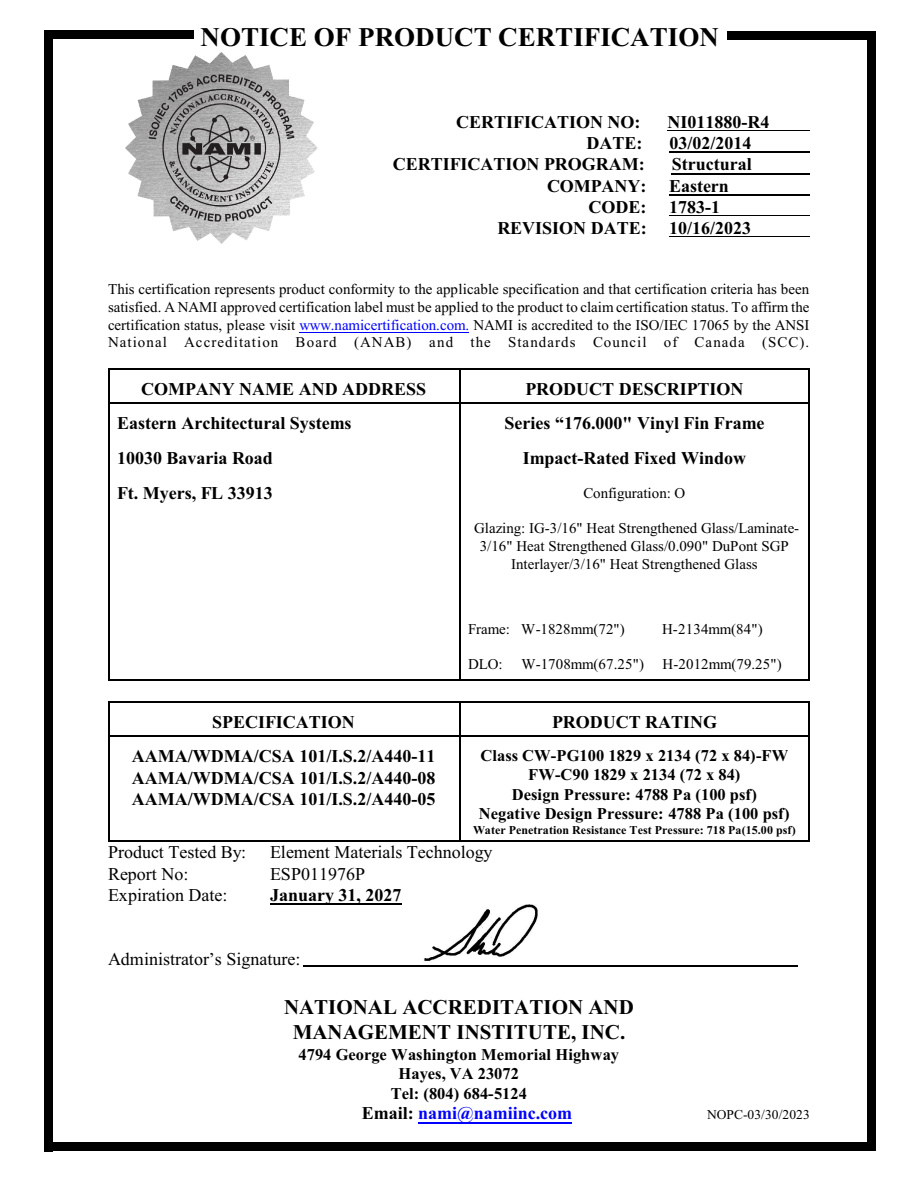
<style>
.page{position:relative;width:918px;height:1188px;background:#fff}
.page>*{position:absolute;margin:0;border:0;box-sizing:border-box;transform-origin:0 0}
.t1{font:700 27px "Times New Roman";color:#000}
.t2{font:700 21px/24.9px "Times New Roman";color:#000;text-align:center}
.t3{font:700 18px/21.3px "Times New Roman";color:#000;text-align:justify}
.t4{font:18px "Times New Roman";color:#000}
.t5{font:700 18px "Times New Roman";color:#00f}
.t6{font:700 16.5px/19.5px "Times New Roman";color:#000;text-align:center}
.t7{font:15px/17.7px "Times New Roman";color:#000;text-align:justify}
.t8{font:13.5px "Times New Roman";letter-spacing:.005em;color:#000}
.t9{font:700 12px "Times New Roman";letter-spacing:.005em;color:#000}
.s1{color:#00f}
.s2{color:#000}
</style>
<div class="page">
<hr style="left:108px;top:369px;width:351px;height:1px;background:#000">
<hr style="left:108px;top:370px;width:1px;height:33px;background:#000">
<hr style="left:108px;top:402px;width:351px;height:1px;background:#000">
<hr style="left:809px;top:369px;width:1px;height:34px;background:#000">
<hr style="left:459px;top:369px;width:351px;height:1px;background:#000">
<hr style="left:459px;top:370px;width:1px;height:33px;background:#000">
<hr style="left:459px;top:402px;width:349px;height:1px;background:#000">
<hr style="left:108px;top:403px;width:1px;height:35px;background:#000">
<hr style="left:809px;top:403px;width:1px;height:35px;background:#000">
<hr style="left:459px;top:403px;width:1px;height:35px;background:#000">
<hr style="left:108px;top:438px;width:1px;height:34px;background:#000">
<hr style="left:809px;top:438px;width:1px;height:34px;background:#000">
<hr style="left:459px;top:438px;width:1px;height:34px;background:#000">
<hr style="left:108px;top:472px;width:1px;height:35px;background:#000">
<hr style="left:809px;top:472px;width:1px;height:35px;background:#000">
<hr style="left:459px;top:472px;width:1px;height:35px;background:#000">
<hr style="left:108px;top:507px;width:1px;height:70px;background:#000">
<hr style="left:809px;top:507px;width:1px;height:70px;background:#000">
<hr style="left:459px;top:507px;width:1px;height:70px;background:#000">
<hr style="left:108px;top:577px;width:1px;height:34px;background:#000">
<hr style="left:809px;top:577px;width:1px;height:34px;background:#000">
<hr style="left:459px;top:577px;width:1px;height:34px;background:#000">
<hr style="left:108px;top:611px;width:1px;height:35px;background:#000">
<hr style="left:809px;top:611px;width:1px;height:35px;background:#000">
<hr style="left:459px;top:611px;width:1px;height:35px;background:#000">
<hr style="left:108px;top:679px;width:351px;height:1px;background:#000">
<hr style="left:108px;top:646px;width:1px;height:33px;background:#000">
<hr style="left:809px;top:646px;width:1px;height:34px;background:#000">
<hr style="left:459px;top:679px;width:351px;height:1px;background:#000">
<hr style="left:459px;top:646px;width:1px;height:33px;background:#000">
<hr style="left:108px;top:702px;width:351px;height:1px;background:#000">
<hr style="left:108px;top:703px;width:1px;height:33px;background:#000">
<hr style="left:108px;top:735px;width:351px;height:1px;background:#000">
<hr style="left:809px;top:702px;width:1px;height:34px;background:#000">
<hr style="left:459px;top:702px;width:351px;height:1px;background:#000">
<hr style="left:459px;top:703px;width:1px;height:33px;background:#000">
<hr style="left:459px;top:735px;width:349px;height:1px;background:#000">
<hr style="left:108px;top:840px;width:351px;height:2px;background:#000">
<hr style="left:108px;top:736px;width:1px;height:104px;background:#000">
<hr style="left:809px;top:736px;width:1px;height:106px;background:#000">
<hr style="left:459px;top:840px;width:351px;height:2px;background:#000">
<hr style="left:459px;top:736px;width:1px;height:104px;background:#000">
<img style="left:125px;top:52px;width:193px;height:192px">
<hr style="left:668px;top:130px;width:142px;height:1px;background:#000">
<hr style="left:669px;top:152px;width:141px;height:1px;background:#000">
<hr style="left:672px;top:173px;width:138px;height:1px;background:#000">
<hr style="left:669px;top:194px;width:141px;height:1px;background:#000">
<hr style="left:669px;top:215px;width:141px;height:1px;background:#000">
<hr style="left:669px;top:236px;width:141px;height:1px;background:#000">
<hr style="left:300px;top:332px;width:169px;height:1px;background:#00f">
<hr style="left:270px;top:904px;width:132px;height:1px;background:#000">
<hr style="left:418px;top:1122px;width:154px;height:1px;background:#00f">
<div style="left:867px;top:32px;width:8px;height:1119px;background:#000"></div>
<div style="left:728px;top:32px;width:147px;height:8px;background:#000"></div>
<div style="left:44px;top:31px;width:9px;height:1120px;background:#000"></div>
<div style="left:44px;top:30px;width:150px;height:9px;background:#000"></div>
<hr style="left:303px;top:965px;width:495px;height:2px;background:#000">
<div style="left:44px;top:1142px;width:831px;height:9px;background:#000"></div>
<img style="left:424px;top:904px;width:114px;height:57px">
<h1 class="t1" style="left:201px;top:28px;width:520px">NOTICE OF PRODUCT CERTIFICATION</h1>
<p class="t3" style="left:456px;top:113px;width:186px">CERTIFICATION NO:</p>
<p class="t3" style="left:668px;top:113px;width:103px">NI011880-R4</p>
<p class="t3" style="left:586px;top:134px;width:57px">DATE:</p>
<p class="t3" style="left:669px;top:134px;width:84px">03/02/2014</p>
<p class="t3" style="left:393px;top:155px;width:254px">CERTIFICATION PROGRAM:</p>
<p class="t3" style="left:672px;top:155px;width:81px">Structural</p>
<p class="t3" style="left:547px;top:177px;width:101px">COMPANY:</p>
<p class="t3" style="left:669px;top:177px;width:61px">Eastern</p>
<p class="t3" style="left:589px;top:198px;width:59px">CODE:</p>
<p class="t3" style="left:669px;top:198px;width:52px">1783-1</p>
<p class="t3" style="left:497px;top:219px;width:151px">REVISION DATE:</p>
<p class="t3" style="left:669px;top:219px;width:84px">10/16/2023</p>
<p class="t7" style="left:108px;top:282px;width:703px">This certification represents product conformity to the applicable specification and that certification criteria has been satisfied. A NAMI approved certification label must be applied to the product to claim certification status. To affirm the certification status, please visit <span class="s1">www.namicertification.com.</span> NAMI is accredited to the ISO/IEC 17065 by the ANSI National Accreditation Board (ANAB) and the Standards Council of Canada (SCC).</p>
<p class="t3" style="left:141px;top:380px;width:287px">COMPANY NAME AND ADDRESS</p>
<p class="t3" style="left:525px;top:380px;width:220px">PRODUCT DESCRIPTION</p>
<p class="t3" style="left:117px;top:415px;width:236px">Eastern Architectural Systems</p>
<p class="t3" style="left:505px;top:415px;width:261px">Series “176.000" Vinyl Fin Frame</p>
<p class="t3" style="left:117px;top:449px;width:158px">10030 Bavaria Road</p>
<p class="t3" style="left:523px;top:449px;width:225px">Impact-Rated Fixed Window</p>
<p class="t3" style="left:117px;top:484px;width:157px">Ft. Myers, FL 33913</p>
<p class="t7" style="left:583px;top:486px;width:104px">Configuration: O</p>
<p class="t7" style="left:474px;top:521px;width:327px;text-align:center">Glazing: IG-3/16" Heat Strengthened Glass/Laminate-<br>3/16" Heat Strengthened Glass/0.090" DuPont SGP<br>Interlayer/3/16" Heat Strengthened Glass</p>
<p class="t7" style="left:468px;top:622px;width:158px">Frame: W-1828mm(72")</p>
<p class="t7" style="left:662px;top:622px;width:102px">H-2134mm(84")</p>
<p class="t7" style="left:468px;top:656px;width:177px">DLO: W-1708mm(67.25")</p>
<p class="t7" style="left:663px;top:656px;width:121px">H-2012mm(79.25")</p>
<p class="t3" style="left:212px;top:713px;width:144px">SPECIFICATION</p>
<p class="t3" style="left:552px;top:713px;width:167px">PRODUCT RATING</p>
<p class="t3" style="left:132px;top:748px;width:305px">AAMA/WDMA/CSA 101/I.S.2/A440-11<br>AAMA/WDMA/CSA 101/I.S.2/A440-08<br>AAMA/WDMA/CSA 101/I.S.2/A440-05</p>
<p class="t6" style="left:479px;top:747px;width:312px">Class CW-PG100 1829 x 2134 (72 x 84)-FW FW-C90 1829 x 2134 (72 x 84)<br>Design Pressure: 4788 Pa (100 psf)<br>Negative Design Pressure: 4788 Pa (100 psf)</p>
<p class="t9" style="left:473px;top:826px;width:324px">Water Penetration Resistance Test Pressure: 718 Pa(15.00 psf)</p>
<p class="t4" style="left:108px;top:846px;width:140px">Product Tested By:</p>
<p class="t4" style="left:270px;top:846px;width:224px">Element Materials Technology</p>
<p class="t4" style="left:108px;top:867px;width:82px">Report No:</p>
<p class="t4" style="left:270px;top:867px;width:97px">ESP011976P</p>
<p class="t4" style="left:108px;top:889px;width:121px">Expiration Date:</p>
<p class="t3" style="left:270px;top:886px;width:133px">January 31, 2027</p>
<p class="t4" style="left:108px;top:953px;width:194px">Administrator’s Signature:</p>
<h2 class="t2" style="left:284px;top:997px;width:351px">NATIONAL ACCREDITATION AND<br>MANAGEMENT INSTITUTE, INC.</h2>
<p class="t6" style="left:299px;top:1046px;width:322px">4794 George Washington Memorial Highway<br>Hayes, VA 23072<br>Tel: (804) 684-5124</p>
<p class="t5" style="left:362px;top:1107px;width:212px"><span class="s2">Email:</span> nami@namiinc.com</p>
<p class="t8" style="left:707px;top:1110px;width:104px">NOPC-03/30/2023</p>
</div>
